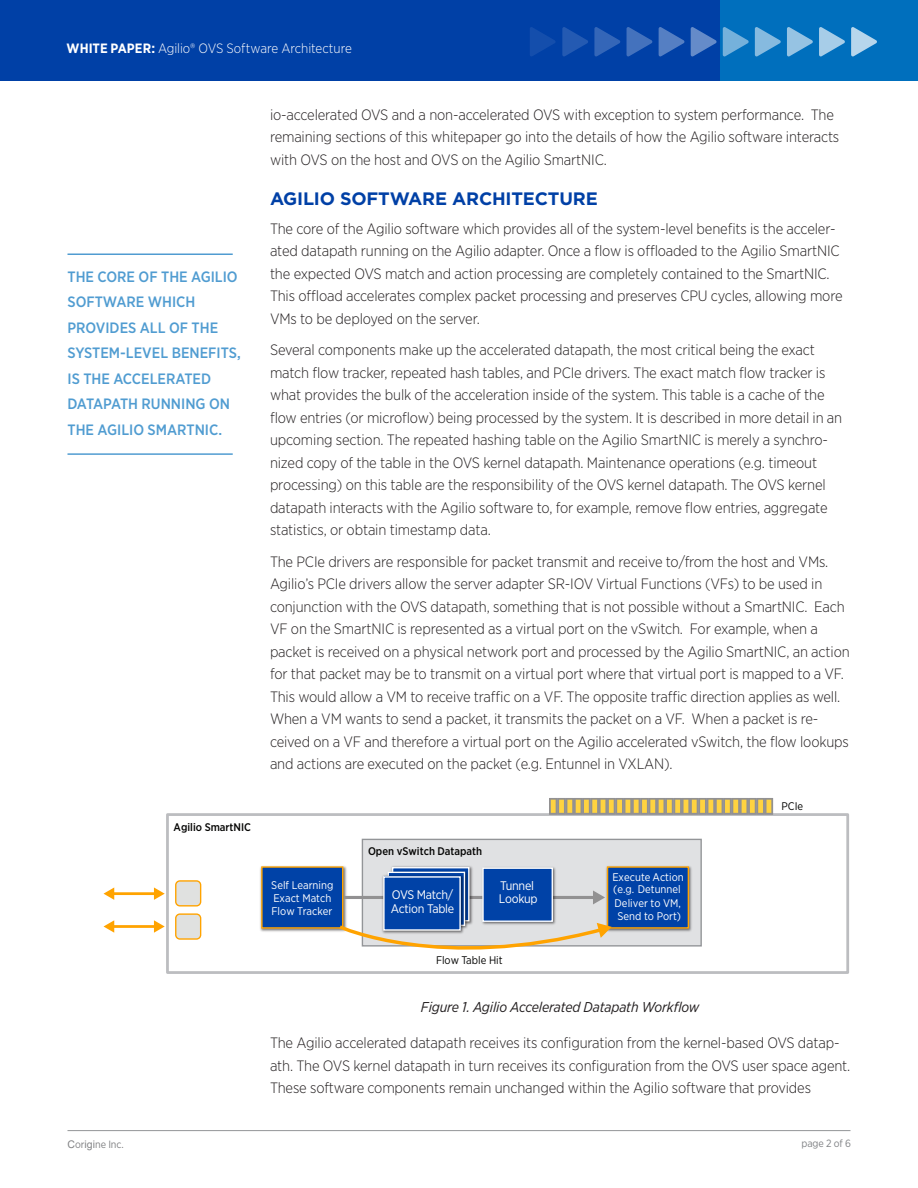
<style>
.page{position:relative;width:918px;height:1188px;background:#fff}
.page>*{position:absolute;margin:0;border:0;box-sizing:border-box;transform-origin:0 0}
._01_Heading_1{font:700 18px "Gotham";letter-spacing:-.01em;color:#0040a6}
._01_Body{font:300 15px/22.5px "Gotham Narrow";letter-spacing:-.01em;color:#231f20}
._02_Sidebar_Callout{font:500 15px/25.5px "Gotham Narrow";color:#509cd1}
.t1{font:italic 14.25px "Gotham Narrow";letter-spacing:-.01em;color:#231f20}
.t2{font:300 13.5px "Gotham Narrow";letter-spacing:-.005em;color:#fff}
.t3{font:12.45px/13.8px "Gotham Narrow";letter-spacing:-.02em;color:#fff}
.t4{font:11.1px/12.9px "Gotham Narrow";color:#fff}
.t5{font:500 11.1px "Gotham Narrow";color:#050504}
.t6{font:11.1px "Gotham Narrow";color:#050504}
.t7{font:10.5px "Gotham Narrow";letter-spacing:-.005em;color:#818284}
.t8{font:10.5px "Gotham Narrow";letter-spacing:-.01em;color:#808285}
.s1{font-weight:700}
.s2{font-family:"Arial"}
</style>
<div class="page">
<div style="left:719px;top:0;width:199px;height:81px;background:#006fbd"></div>
<div style="left:0;top:0;width:719px;height:81px;background:#0040a6"></div>
<svg style="left:851px;top:27px;width:26px;height:29px"></svg>
<svg style="left:819px;top:27px;width:26px;height:29px"></svg>
<svg style="left:787px;top:27px;width:26px;height:29px"></svg>
<svg style="left:755px;top:27px;width:26px;height:29px"></svg>
<svg style="left:723px;top:27px;width:26px;height:29px"></svg>
<svg style="left:691px;top:27px;width:26px;height:29px"></svg>
<svg style="left:659px;top:27px;width:25px;height:29px"></svg>
<svg style="left:627px;top:27px;width:25px;height:29px"></svg>
<svg style="left:594px;top:27px;width:26px;height:29px"></svg>
<svg style="left:562px;top:27px;width:26px;height:29px"></svg>
<svg style="left:530px;top:27px;width:25px;height:29px"></svg>
<hr style="left:68px;top:1130px;width:782px;height:1px;background:#939598">
<div style="left:362px;top:839px;width:339px;height:107px;background:#e0e1e3"></div>
<div style="left:362px;top:839px;width:340px;height:108px;border:1px solid #939598"></div>
<img style="left:260px;top:866px;width:88px;height:66px">
<div style="left:262px;top:867px;width:81px;height:61px;background:#0042a7"></div>
<div style="left:261px;top:866px;width:82px;height:63px;border:1px solid #ffa300"></div>
<img style="left:606px;top:866px;width:86px;height:66px">
<div style="left:608px;top:867px;width:80px;height:61px;background:#0042a7"></div>
<div style="left:607px;top:866px;width:82px;height:63px;border:1px solid #ffa300"></div>
<div style="left:166px;top:813px;width:683px;height:161px;border:3px solid #bcbdc0"></div>
<svg style="left:549px;top:798px;width:224px;height:17px"></svg>
<hr style="left:344px;top:896px;width:251px;height:3px;background:#929192">
<svg style="left:593px;top:890px;width:12px;height:14px"></svg>
<div style="left:176px;top:881px;width:25px;height:25px;background:#e0e1e0;border-radius:4px"></div>
<div style="left:175px;top:880px;width:26px;height:27px;border:1px solid #ffa300;border-radius:4px"></div>
<div style="left:176px;top:914px;width:25px;height:25px;background:#e0e1e0;border-radius:4px"></div>
<div style="left:175px;top:913px;width:26px;height:27px;border:1px solid #ffa300;border-radius:4px"></div>
<img style="left:391px;top:866px;width:83px;height:57px">
<div style="left:392px;top:867px;width:78px;height:54px;border:1px solid #fff"></div>
<img style="left:390px;top:869px;width:80px;height:54px">
<div style="left:388px;top:872px;width:77px;height:54px;border:1px solid #fff"></div>
<img style="left:381px;top:874px;width:85px;height:49px">
<div style="left:384px;top:877px;width:76px;height:53px;background:#0042a7"></div>
<div style="left:383px;top:876px;width:78px;height:55px;border:1px solid #fff"></div>
<img style="left:481px;top:867px;width:76px;height:56px">
<div style="left:483px;top:868px;width:69px;height:53px;background:#0042a7"></div>
<div style="left:482px;top:868px;width:71px;height:54px;border:1px solid #fff"></div>
<svg style="left:337px;top:923px;width:275px;height:49px"></svg>
<hr style="left:112px;top:892px;width:44px;height:3px;background:#ffa300">
<svg style="left:104px;top:887px;width:10px;height:13px"></svg>
<svg style="left:154px;top:887px;width:11px;height:13px"></svg>
<hr style="left:112px;top:925px;width:44px;height:3px;background:#ffa300">
<svg style="left:104px;top:920px;width:10px;height:13px"></svg>
<svg style="left:154px;top:920px;width:11px;height:13px"></svg>
<hr style="left:68px;top:253px;width:165px;height:2px;background:#509cd1">
<hr style="left:68px;top:453px;width:165px;height:2px;background:#509cd1">
<p class="t2" style="left:67px;top:40px;width:287px"><span class="s1">WHITE PAPER:</span> Agilio® OVS Software Architecture</p>
<p class="_02_Sidebar_Callout" style="left:68px;top:264px;width:175px">THE CORE OF THE AGILIO<br>SOFTWARE WHICH<br>PROVIDES ALL OF THE<br>SYSTEM-LEVEL BENEFITS,<br>IS THE ACCELERATED<br>DATAPATH RUNNING ON<br>THE AGILIO SMARTNIC.</p>
<p class="t5" style="left:174px;top:820px;width:79px">Agilio SmartNIC</p>
<p class="_01_Body" style="left:270px;top:103px;width:571px">io-accelerated OVS and a non-accelerated OVS with exception to system performance. The remaining sections of this whitepaper go into the details of how the Agilio software interacts with OVS on the host and OVS on the Agilio SmartNIC.</p>
<p class="_01_Heading_1" style="left:270px;top:186px;width:329px">AGILIO SOFTWARE ARCHITECTURE</p>
<p class="_01_Body" style="left:270px;top:217px;width:574px">The core of the Agilio software which provides all of the system-level benefits is the acceler&shy;ated datapath running on the Agilio adapter. Once a flow is offloaded to the Agilio SmartNIC the expected OVS match and action processing are completely contained to the SmartNIC.<br>This offload accelerates complex packet processing and preserves CPU cycles, allowing more VMs to be deployed on the server.</p>
<p class="_01_Body" style="left:270px;top:338px;width:574px">Several components make up the accelerated datapath, the most critical being the exact match flow tracker, repeated hash tables, and PCIe drivers. The exact match flow tracker is what provides the bulk of the acceleration inside of the system. This table is a cache of the flow entries (or microflow) being processed by the system. It is described in more detail in an upcoming section. The repeated hashing table on the Agilio SmartNIC is merely a synchro&shy;nized copy of the table in the OVS kernel datapath. Maintenance operations (e.g. timeout processing) on this table are the responsibility of the OVS kernel datapath. The OVS kernel datapath interacts with the Agilio software to, for example, remove flow entries, aggregate statistics, or obtain timestamp data.</p>
<p class="_01_Body" style="left:270px;top:550px;width:581px">The PCIe drivers are responsible for packet transmit and receive to/from the host and VMs.<br>Agilio’s PCIe drivers allow the server adapter SR-IOV Virtual Functions (VFs) to be used in conjunction with the OVS datapath, something that is not possible without a SmartNIC. Each VF on the SmartNIC is represented as a virtual port on the vSwitch. For example, when a packet is received on a physical network port and processed by the Agilio SmartNIC, an action for that packet may be to transmit on a virtual port where that virtual port is mapped to a VF.<br>This would allow a VM to receive traffic on a VF. The opposite traffic direction applies as well.<br>When a VM wants to send a packet, it transmits the packet on a VF. When a packet is re&shy;ceived on a VF and therefore a virtual port on the Agilio accelerated vSwitch, the flow lookups and actions are executed on the packet (e.g. Entunnel in VXLAN).</p>
<p class="t4" style="left:271px;top:878px;width:64px">Self Learning<br>Exact Match<br>Flow Tracker</p>
<p class="t5" style="left:368px;top:844px;width:116px">Open vSwitch Datapath</p>
<p class="t3" style="left:391px;top:887px;width:65px">OVS Match/<br>Action Table</p>
<p class="t3" style="left:499px;top:878px;width:40px">Tunnel<br>Lookup</p>
<p class="t6" style="left:436px;top:953px;width:68px">Flow Table Hit</p>
<p class="t4" style="left:612px;top:871px;width:73px;line-height:12.5px">Execute Action (e.g. Detunnel</p>
<p class="t4" style="left:615px;top:897px;width:68px;line-height:12.5px">Deliver to VM,<br>Send to Port)</p>
<p class="t1" style="left:421px;top:998px;width:280px">Figure 1. Agilio Accelerated Datapath Workflow</p>
<p class="t6" style="left:781px;top:799px;width:23px">PCIe</p>
<p class="_01_Body" style="left:270px;top:1031px;width:582px">The Agilio accelerated datapath receives its configuration from the kernel-based OVS datap&shy;ath. The OVS kernel datapath in turn receives its configuration from the OVS user space agent.<br>These software components remain unchanged within the Agilio software that provides</p>
<p class="t7" style="left:68px;top:1137px;width:58px"><span class="s2">C</span>or<span class="s2">igi</span>ne Inc.</p>
<p class="t8" style="left:802px;top:1137px;width:51px">page 2 of 6</p>
</div>
